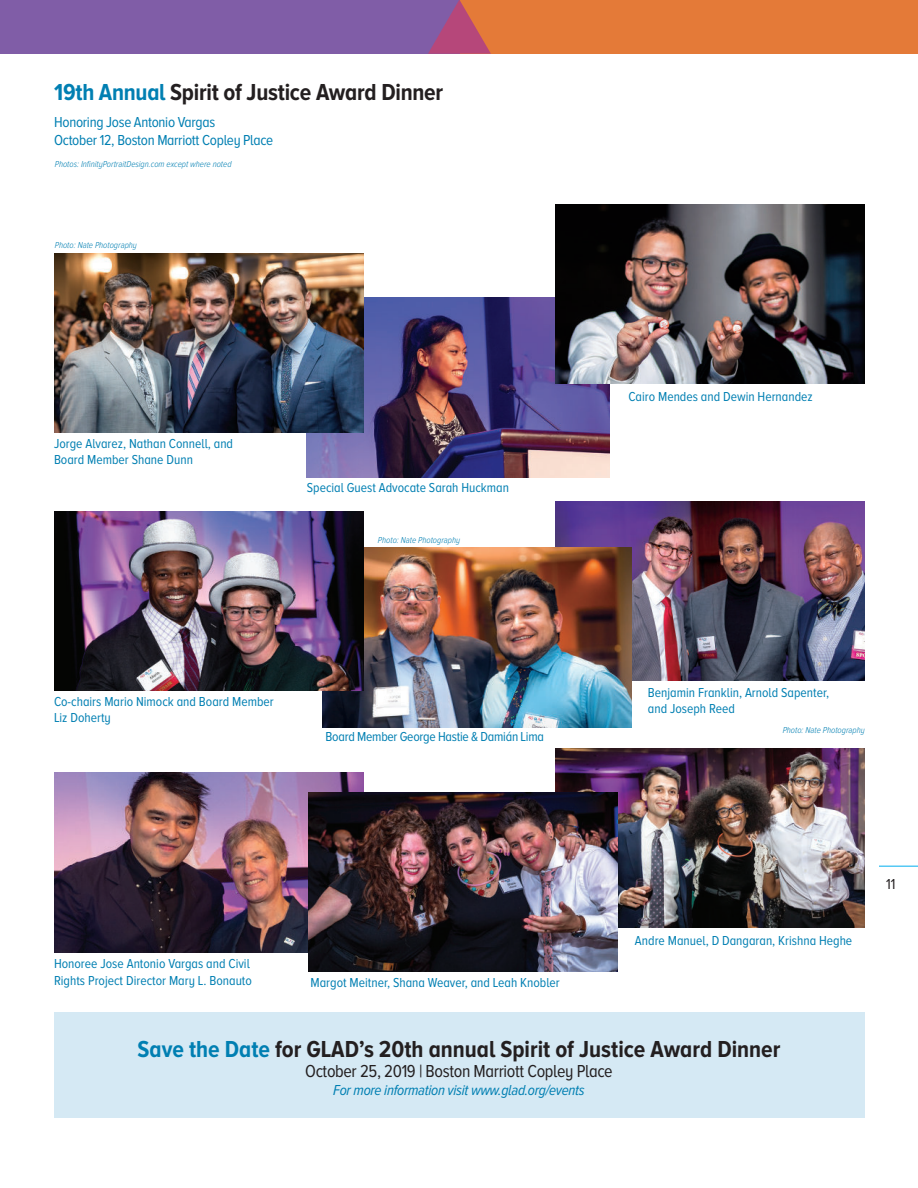
<style>
.page{position:relative;width:918px;height:1188px;background:#fff}
.page>*{position:absolute;margin:0;border:0;box-sizing:border-box;transform-origin:0 0}
.t1{font:700 24px "Proxima Nova A Cond";color:#231f20}
.t2{font:18px "Proxima Nova A Cond";letter-spacing:-.02em;color:#231f20}
.t3{font:15px/18px "Proxima Nova A Cond";letter-spacing:-.02em;color:#007fb2}
.t4{font:italic 15px "Proxima Nova A Cond";letter-spacing:-.02em;color:#007fb2}
.t5{font:15px "Proxima Nova A Cond";color:#231f20}
.t6{font:13.5px/16.5px "Proxima Nova A Cond";color:#007fb2}
.t7{font:13.5px "Proxima Nova A Cond";letter-spacing:-.02em;color:#007fb2}
.t8{font:italic 300 9px "Proxima Nova A Cond";color:#007fb2}
.s1{color:#007fb2}
</style>
<div class="page">
<img style="left:556px;top:502px;width:308px;height:179px">
<img style="left:556px;top:748px;width:309px;height:180px">
<hr style="left:879px;top:866px;width:39px;height:1px;background:#00aeef">
<div style="left:0;top:0;width:918px;height:54px;background:#e47a38"></div>
<div style="left:0;top:0;width:460px;height:54px;background:#805da7"></div>
<svg style="left:428px;top:0;width:63px;height:54px"></svg>
<img style="left:322px;top:548px;width:309px;height:179px">
<img style="left:307px;top:298px;width:303px;height:179px">
<img style="left:54px;top:253px;width:309px;height:179px">
<img style="left:54px;top:773px;width:309px;height:179px">
<img style="left:556px;top:204px;width:309px;height:179px">
<img style="left:55px;top:512px;width:309px;height:179px">
<div style="left:54px;top:1012px;width:810px;height:105px;background:#d5e9f4"></div>
<img style="left:308px;top:792px;width:309px;height:179px">
<h1 class="t1" style="left:54px;top:82px;width:391px"><span class="s1">19th Annual</span> Spirit of Justice Award Dinner</h1>
<p class="t3" style="left:54px;top:114px;width:221px">Honoring Jose Antonio Vargas<br>October 12, Boston Marriott Copley Place</p>
<p class="t8" style="left:55px;top:160px;width:178px">Photos: InfinityPortraitDesign.com except where noted</p>
<p class="t8" style="left:55px;top:241px;width:84px">Photo: Nate Photography</p>
<p class="t6" style="left:54px;top:435px;width:181px">Jorge Alvarez, Nathan Connell, and<br>Board Member Shane Dunn</p>
<p class="t6" style="left:307px;top:480px;width:204px">Special Guest Advocate Sarah Huckman</p>
<p class="t8" style="left:378px;top:536px;width:84px">Photo: Nate Photography</p>
<p class="t6" style="left:628px;top:389px;width:186px">Cairo Mendes and Dewin Hernandez</p>
<p class="t6" style="left:54px;top:694px;width:221px">Co-chairs Mario Nimock and Board Member<br>Liz Doherty</p>
<p class="t7" style="left:326px;top:731px;width:220px">Board Member George Hastie &amp; Damián Lima</p>
<p class="t6" style="left:648px;top:685px;width:183px">Benjamin Franklin, Arnold Sapenter, and Joseph Reed</p>
<p class="t8" style="left:783px;top:726px;width:84px">Photo: Nate Photography</p>
<p class="t6" style="left:54px;top:956px;width:199px">Honoree Jose Antonio Vargas and Civil<br>Rights Project Director Mary L. Bonauto</p>
<p class="t6" style="left:311px;top:975px;width:251px">Margot Meitner, Shana Weaver, and Leah Knobler</p>
<p class="t6" style="left:635px;top:933px;width:219px">Andre Manuel, D Dangaran, Krishna Heghe</p>
<h1 class="t1" style="left:138px;top:1038px;width:644px"><span class="s1">Save the Date</span> for GLAD’s 20th annual Spirit of Justice Award Dinner</h1>
<h2 class="t2" style="left:305px;top:1063px;width:309px">October 25, 2019 | Boston Marriott Copley Place</h2>
<p class="t4" style="left:333px;top:1083px;width:253px">For more information visit www.glad.org/events</p>
<p class="t5" style="left:886px;top:877px;width:11px">11</p>
</div>
